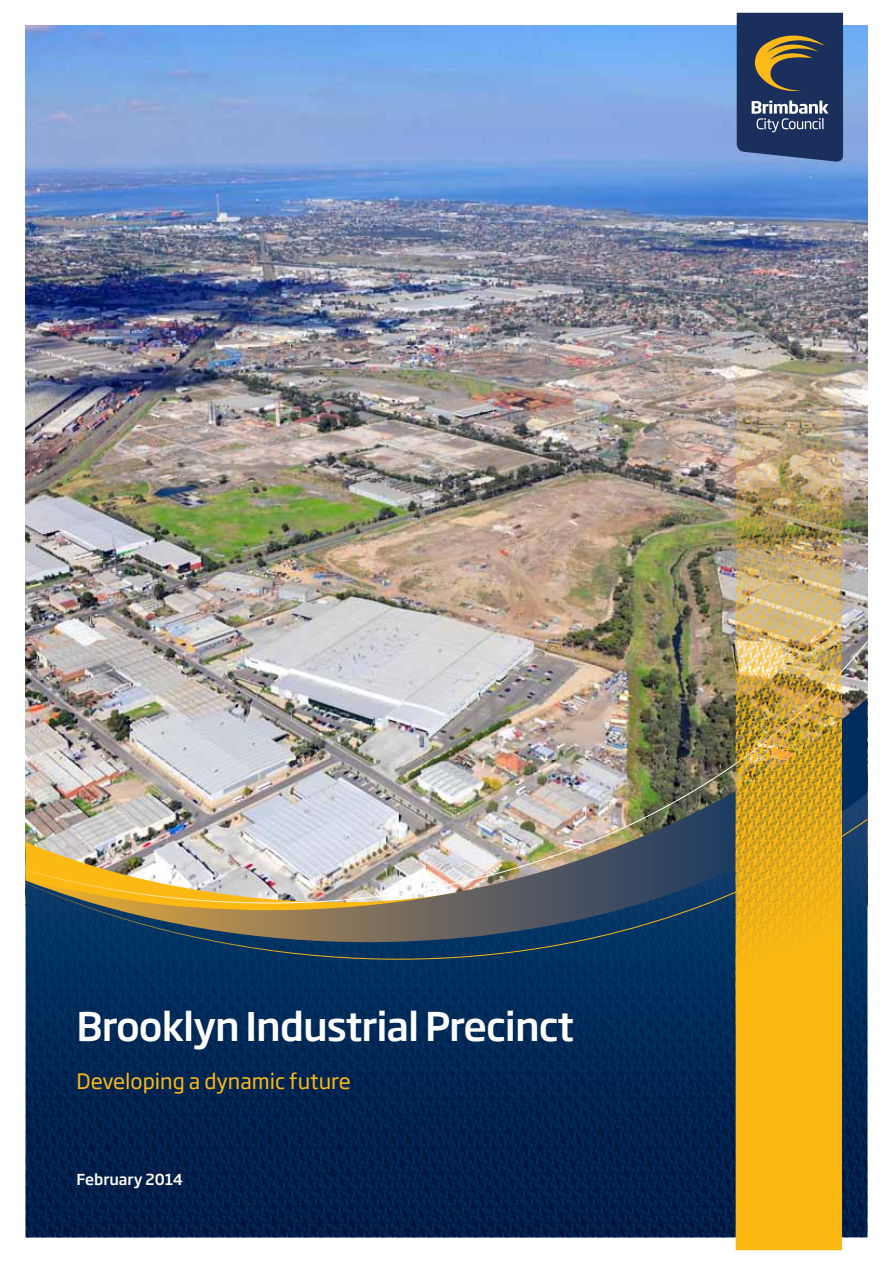
<style>
.page{position:relative;width:893px;height:1263px;background:#fff}
.page>*{position:absolute;margin:0;border:0;box-sizing:border-box;transform-origin:0 0}
.t1{font:500 39px "Soho Gothic Pro";letter-spacing:-.025em;color:#fff}
.t2{font:21px "Soho Gothic Pro";color:#fdb913}
.t3{font:500 15px "Soho Gothic Pro";color:#fff}
</style>
<div class="page">
<img style="left:26px;top:26px;width:841px;height:590px">
<img style="left:26px;top:988px;width:841px;height:249px">
<div style="left:26px;top:948px;width:841px;height:40px;background:#00315f"></div>
<img style="left:26px;top:616px;width:841px;height:332px">
<img style="left:736px;top:201px;width:106px;height:519px">
<svg style="left:736px;top:720px;width:106px;height:530px;background:#eeb118"></svg>
<svg style="left:737px;top:13px;width:106px;height:149px;background:#394762"></svg>
<p class="t1" style="left:77px;top:995px;width:499px">Brooklyn Industrial Precinct</p>
<p class="t2" style="left:77px;top:1065px;width:276px">Developing a dynamic future</p>
<p class="t3" style="left:77px;top:1167px;width:108px">February 2014</p>
</div>
